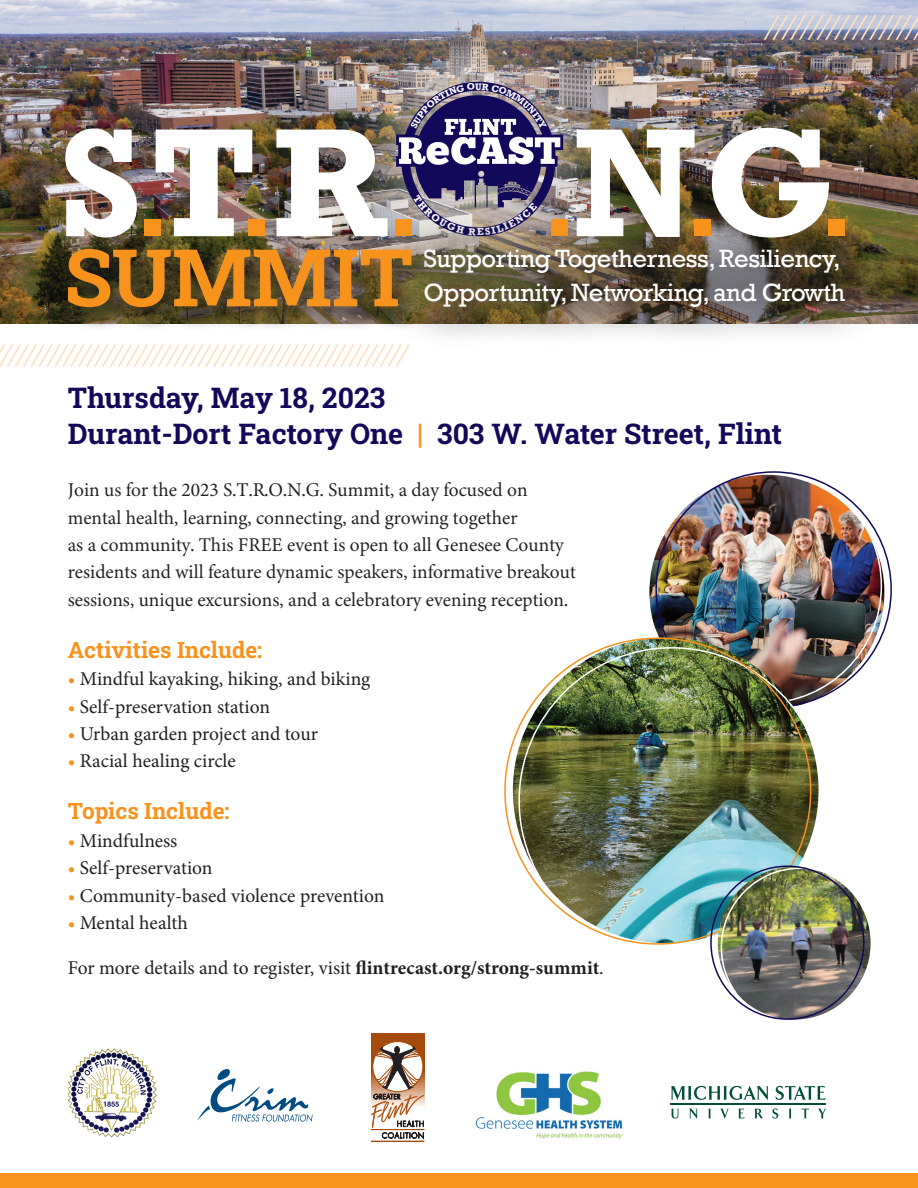
<style>
.page{position:relative;width:918px;height:1188px;background:#fff}
.page>*{position:absolute;margin:0;border:0;box-sizing:border-box;transform-origin:0 0}
.t1{font:700 100.65px "Rockwell";color:#f7931d}
.t2{font:42.9px "Chunk Five";color:#fff}
.t3{font:700 28.5px/36px "Roboto Slab";color:#13095a}
.t4{font:25.65px/34.2px "Rockwell";letter-spacing:-.02em;color:#fff}
.t5{font:700 22.5px "Roboto Slab";color:#f7931d}
.t6{font:19.5px/27.5px "Minion Variable Concept";color:#231f20}
.t7{font:19.5px "Minion Pro";color:#231f20}
.t8{font:700 9.75px "Rockwell";color:#fff}
.s1{font-size:157.05px;color:#fff}
.s2{color:#f7931d}
.s3{font-weight:700}
</style>
<div class="page">
<img style="left:0;top:0;width:918px;height:324px">
<svg style="left:197px;top:1069px;width:116px;height:53px"></svg>
<svg style="left:371px;top:1034px;width:54px;height:73px"></svg>
<div style="left:371px;top:1141px;width:53px;height:1px;border:1px solid #a44b0c"></div>
<svg style="left:371px;top:1044px;width:53px;height:95px"></svg>
<img style="left:475px;top:1072px;width:147px;height:66px">
<svg style="left:671px;top:1109px;width:8px;height:10px"></svg>
<svg style="left:689px;top:1109px;width:9px;height:10px"></svg>
<svg style="left:708px;top:1109px;width:3px;height:9px"></svg>
<svg style="left:720px;top:1109px;width:9px;height:10px"></svg>
<svg style="left:738px;top:1109px;width:7px;height:9px"></svg>
<svg style="left:755px;top:1109px;width:8px;height:9px"></svg>
<svg style="left:772px;top:1108px;width:6px;height:11px"></svg>
<svg style="left:789px;top:1109px;width:2px;height:9px"></svg>
<svg style="left:802px;top:1109px;width:7px;height:9px"></svg>
<svg style="left:818px;top:1109px;width:8px;height:9px"></svg>
<svg style="left:671px;top:1086px;width:97px;height:14px"></svg>
<svg style="left:776px;top:1086px;width:50px;height:14px"></svg>
<hr style="left:671px;top:1103px;width:155px;height:1px;background:#004e38">
<img style="left:68px;top:1048px;width:89px;height:90px">
<div style="left:317px;top:3px;width:324px;height:312px;background:#fff;opacity:.75"></div>
<div style="left:381px;top:206px;width:506px;height:144px;background:#231f20;opacity:.85"></div>
<div style="left:64px;top:244px;width:373px;height:89px;background:#231f20;opacity:.75"></div>
<svg style="left:68px;top:249px;width:343px;height:58px;background:#a26b24"></svg>
<svg style="left:0;top:343px;width:412px;height:24px"></svg>
<img style="left:649px;top:475px;width:235px;height:231px">
<img style="left:513px;top:638px;width:306px;height:305px;border-radius:153px">
<svg style="left:761px;top:13px;width:157px;height:29px;background:#afaebc"></svg>
<img style="left:718px;top:867px;width:153px;height:153px;border-radius:76px">
<div style="left:0;top:1174px;width:918px;height:14px;background:#f7931d"></div>
<img style="left:396px;top:80px;width:167px;height:157px">
<p class="t8" style="left:475px;top:80px;width:8px">U</p>
<h1 class="t1" style="left:59px;top:141px;width:797px"><span class="s1">S</span>.<span class="s1">T</span>.<span class="s1">R</span>. .<span class="s1">N</span>.<span class="s1">G</span>.</h1>
<h2 class="t2" style="left:426px;top:129px;width:25px">e</h2>
<h3 class="t4" style="left:424px;top:242px;width:423px">Supporting Togetherness, Resiliency,<br>Opportunity, Networking, and Growth</h3>
<h3 class="t3" style="left:68px;top:379px;width:716px">Thursday, May 18, 2023<br>Durant-Dort Factory One <span class="s2">|</span> 303 W. Water Street, Flint</h3>
<p class="t6" style="left:68px;top:476px;width:510px">Join us for the 2023 S.T.R.O.N.G. Summit, a day focused on mental health, learning, connecting, and growing together<br>as a community. This FREE event is open to all Genesee County residents and will feature dynamic speakers, informative breakout sessions, unique excursions, and a celebratory evening reception.</p>
<p class="t5" style="left:68px;top:634px;width:196px">Activities Include:</p>
<p class="t7" style="left:68px;top:666px;width:304px"><span class="s2">•</span> Mindful kayaking, hiking, and biking</p>
<p class="t7" style="left:68px;top:693px;width:204px"><span class="s2">•</span> Self-preservation station</p>
<p class="t7" style="left:68px;top:721px;width:252px"><span class="s2">•</span> Urban garden project and tour</p>
<p class="t7" style="left:68px;top:748px;width:170px"><span class="s2">•</span> Racial healing circle</p>
<p class="t5" style="left:68px;top:796px;width:163px">Topics Include:</p>
<p class="t7" style="left:68px;top:827px;width:111px"><span class="s2">•</span> Mindfulness</p>
<p class="t7" style="left:68px;top:855px;width:146px"><span class="s2">•</span> Self-preservation</p>
<p class="t7" style="left:68px;top:882px;width:318px"><span class="s2">•</span> Community-based violence prevention</p>
<p class="t7" style="left:68px;top:910px;width:122px"><span class="s2">•</span> Mental health</p>
<p class="t7" style="left:68px;top:955px;width:537px">For more details and to register, visit <span class="s3">flintrecast.org/strong-summit</span>.</p>
</div>
